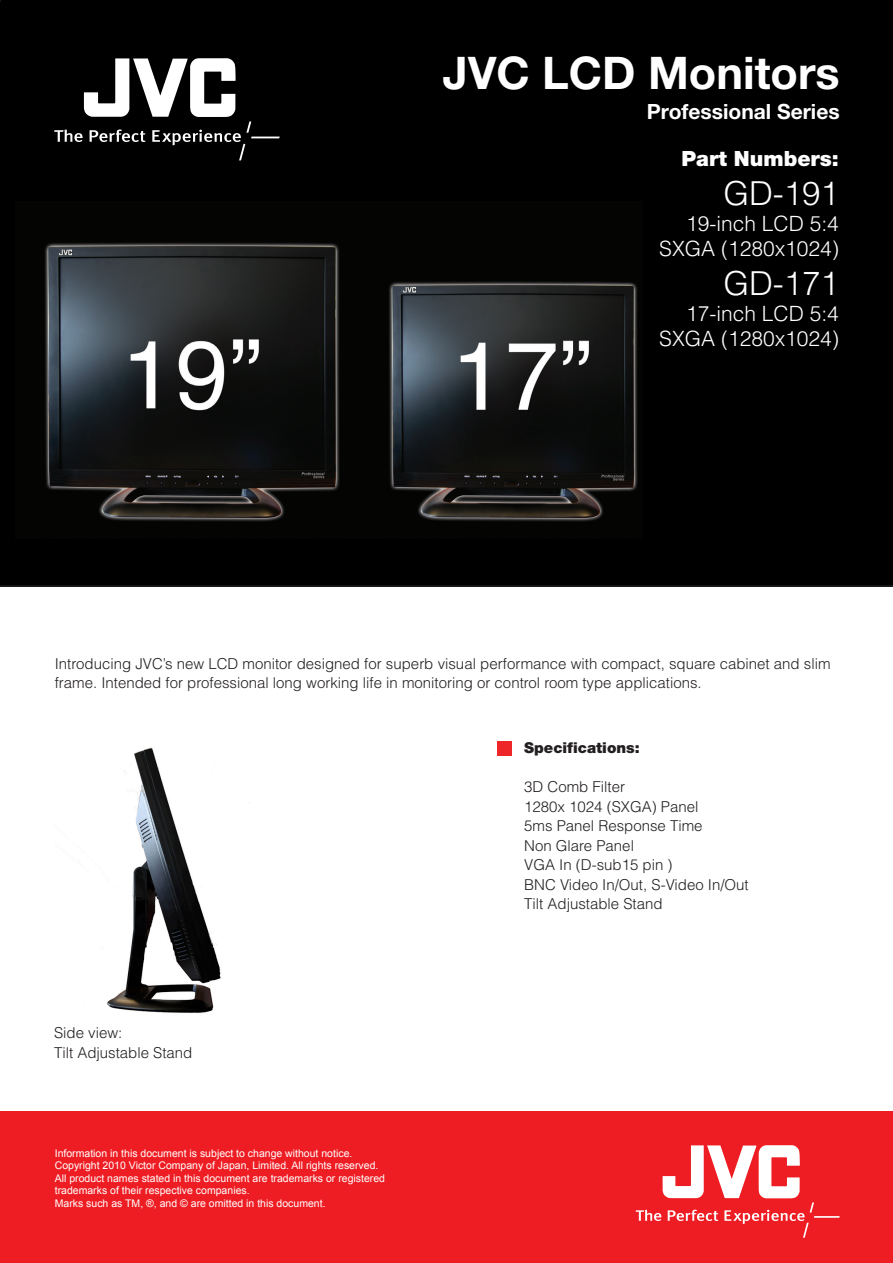
<style>
.page{position:relative;width:893px;height:1263px;background:#fff}
.page>*{position:absolute;margin:0;border:0;box-sizing:border-box;transform-origin:0 0}
.t1{font:700 45px "Helvetica Neue";color:#fff}
.t2{font:300 33px "Helvetica";color:#fff}
.t3{font:300 21px/25.2px "Helvetica";color:#fff;text-align:right}
.t4{font:700 21px "Helvetica Neue";color:#fff}
.t5{font:900 21px "Helvetica Neue";color:#fff}
.t6{font:300 15px/19.5px "Helvetica";color:#231f20}
.t7{font:900 15px "Helvetica Neue";color:#231f20}
.t8{font:10.5px/12.6px "Arial";color:#fff}
</style>
<div class="page">
<div style="left:0;top:1111px;width:893px;height:152px;background:#ee1d23"></div>
<hr style="left:814px;top:1216px;width:26px;height:2px;background:#fff">
<svg style="left:636px;top:1145px;width:178px;height:93px"></svg>
<div style="left:0;top:0;width:893px;height:587px;background:#000"></div>
<svg style="left:54px;top:58px;width:226px;height:102px"></svg>
<div style="left:497px;top:741px;width:15px;height:14px;background:#ee2629"></div>
<img style="left:16px;top:202px;width:626px;height:337px">
<img style="left:107px;top:747px;width:114px;height:266px">
<p class="t1" style="left:443px;top:45px;width:398px">JVC LCD Monitors</p>
<p class="t4" style="left:647px;top:99px;width:194px">Professional Series</p>
<p class="t5" style="left:681px;top:146px;width:159px">Part Numbers:</p>
<p class="t2" style="left:723px;top:173px;width:117px">GD-191</p>
<p class="t3" style="left:659px;top:210px;width:181px">19-inch LCD 5:4<br>SXGA (1280x1024)</p>
<p class="t2" style="left:723px;top:263px;width:117px">GD-171</p>
<p class="t3" style="left:659px;top:300px;width:181px">17-inch LCD 5:4<br>SXGA (1280x1024)</p>
<p class="t6" style="left:55px;top:654px;width:777px">Introducing JVC’s new LCD monitor designed for superb visual performance with compact, square cabinet and slim frame. Intended for professional long working life in monitoring or control room type applications.</p>
<p class="t6" style="left:54px;top:1023px;width:140px">Side view:<br>Tilt Adjustable Stand</p>
<p class="t8" style="left:55px;top:1147px;width:299px">Information in this document is subject to change without notice.</p>
<p class="t8" style="left:55px;top:1159px;width:325px">Copyright 2010 Victor Company of Japan, Limited. All rights reserved.</p>
<p class="t8" style="left:55px;top:1172px;width:332px">All product names stated in this document are trademarks or registered trademarks of their respective companies.</p>
<p class="t8" style="left:55px;top:1197px;width:272px">Marks such as TM, ®, and © are omitted in this document.</p>
<p class="t7" style="left:524px;top:739px;width:117px">Specifications:</p>
<p class="t6" style="left:524px;top:777px;width:102px">3D Comb Filter</p>
<p class="t6" style="left:524px;top:796px;width:176px">1280x 1024 (SXGA) Panel</p>
<p class="t6" style="left:524px;top:816px;width:180px">5ms Panel Response Time</p>
<p class="t6" style="left:524px;top:835px;width:111px">Non Glare Panel</p>
<p class="t6" style="left:524px;top:855px;width:150px">VGA In (D-sub15 pin )</p>
<p class="t6" style="left:524px;top:874px;width:226px">BNC Video In/Out, S-Video In/Out</p>
<p class="t6" style="left:524px;top:894px;width:140px">Tilt Adjustable Stand</p>
</div>
